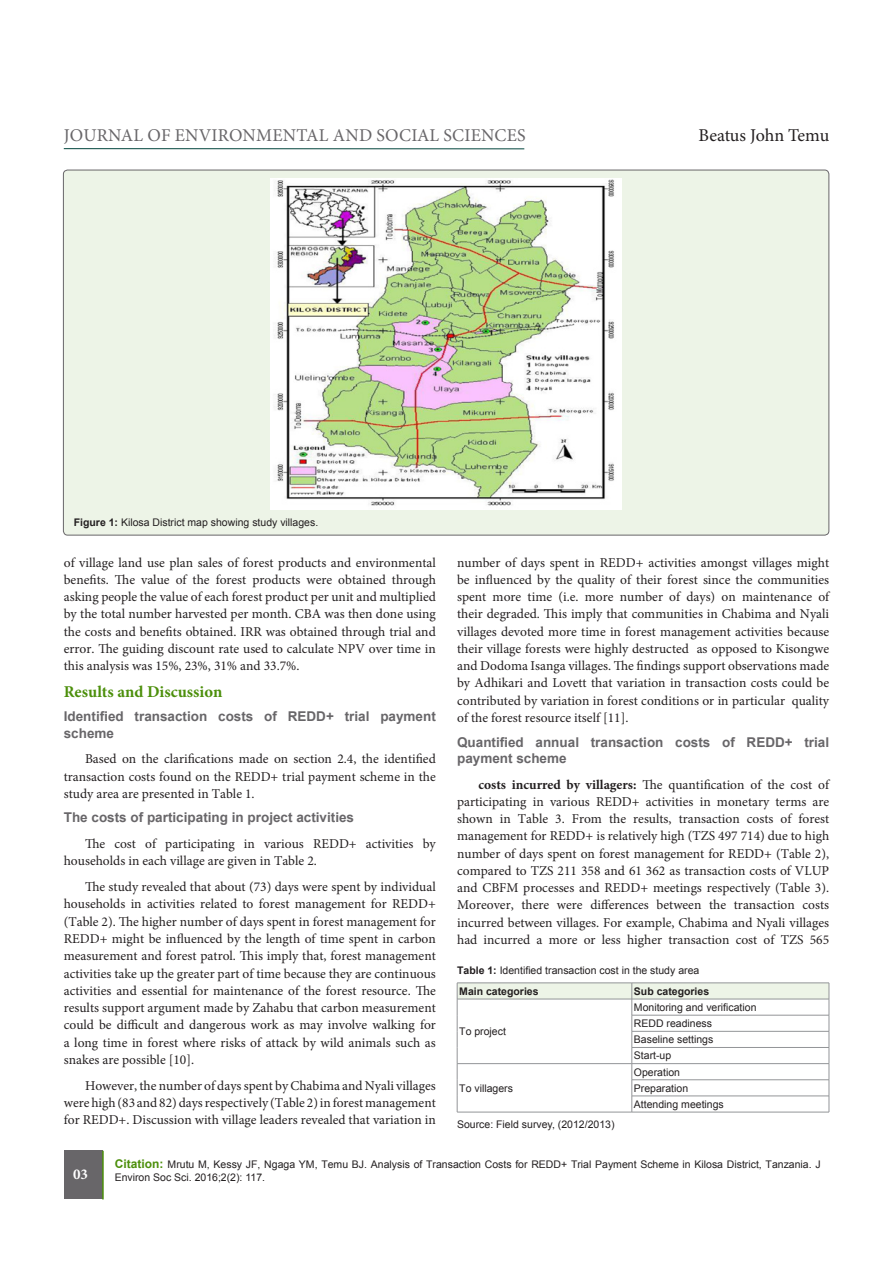
<style>
.page{position:relative;width:893px;height:1263px;background:#fff}
.page>*{position:absolute;margin:0;border:0;box-sizing:border-box;transform-origin:0 0}
.t1{font:18px "Minion Pro";letter-spacing:.01em;color:#686669}
.t2{font:18px "Minion Pro";letter-spacing:-.005em;color:#231f20}
.t3{font:700 16.5px "Minion Pro";color:#4c8f0b}
.t4{font:700 15px "Minion Pro";color:#fff}
.t5{font:13.5px/17.2px "Minion Pro";color:#231f20;text-align:justify}
.subsideheadding{font:700 13.5px/16.2px "Arial";color:#686669}
.t6{font:10.5px "Arial";color:#231f20}
.t7{font:700 10.5px "Arial";color:#231f20}
.s1{font-weight:700}
.s2{font-weight:700;font-size:12px;color:#4c8f0b}
</style>
<div class="page">
<hr style="left:64px;top:148px;width:460px;height:1px;background:#00443c">
<div style="left:64px;top:1151px;width:38px;height:48px;background:#686669"></div>
<hr style="left:102px;top:1151px;width:2px;height:48px;background:#4c8f0b">
<div style="left:63px;top:170px;width:766px;height:365px;background:#edf4e7;border-radius:4px"></div>
<img style="left:270px;top:179px;width:351px;height:330px">
<hr style="left:457px;top:982px;width:175px;height:1px;background:#939598">
<hr style="left:632px;top:982px;width:197px;height:1px;background:#939598">
<svg style="left:457px;top:983px;width:373px;height:129px"></svg>
<hr style="left:457px;top:1112px;width:175px;height:1px;background:#939598">
<hr style="left:632px;top:1112px;width:197px;height:1px;background:#939598">
<h1 class="t1" style="left:64px;top:123px;width:463px">JOURNAL OF ENVIRONMENTAL AND SOCIAL SCIENCES</h1>
<h1 class="t2" style="left:698px;top:123px;width:132px">Beatus John Temu</h1>
<p class="t6" style="left:74px;top:515px;width:246px"><span class="s1">Figure 1:</span> Kilosa District map showing study villages.</p>
<p class="t5" style="left:64px;top:554px;width:374px">of village land use plan sales of forest products and environmental benefits. The value of the forest products were obtained through asking people the value of each forest product per unit and multiplied by the total number harvested per month. CBA was then done using the costs and benefits obtained. IRR was obtained through trial and error. The guiding discount rate used to calculate NPV over time in this analysis was 15%, 23%, 31% and 33.7%.</p>
<p class="t3" style="left:64px;top:680px;width:160px">Results and Discussion</p>
<p class="subsideheadding" style="left:64px;top:709px;width:374px">Identified transaction costs of REDD+ trial payment scheme</p>
<p class="t5" style="left:64px;top:750px;width:374px;text-indent:21px">Based on the clarifications made on section 2.4, the identified transaction costs found on the REDD+ trial payment scheme in the study area are presented in Table 1.</p>
<p class="subsideheadding" style="left:64px;top:810px;width:292px">The costs of participating in project activities</p>
<p class="t5" style="left:64px;top:835px;width:374px;text-indent:21px">The cost of participating in various REDD+ activities by households in each village are given in Table 2.</p>
<p class="t5" style="left:64px;top:878px;width:374px;text-indent:21px">The study revealed that about (73) days were spent by individual households in activities related to forest management for REDD+ (Table 2). The higher number of days spent in forest management for REDD+ might be influenced by the length of time spent in carbon measurement and forest patrol. This imply that, forest management activities take up the greater part of time because they are continuous activities and essential for maintenance of the forest resource. The results support argument made by Zahabu that carbon measurement could be difficult and dangerous work as may involve walking for a long time in forest where risks of attack by wild animals such as snakes are possible [10].</p>
<p class="t5" style="left:64px;top:1077px;width:374px;text-indent:21px">However, the number of days spent by Chabima and Nyali villages were high (83 and 82) days respectively (Table 2) in forest management for REDD+. Discussion with village leaders revealed that variation in</p>
<p class="t5" style="left:457px;top:554px;width:374px">number of days spent in REDD+ activities amongst villages might be influenced by the quality of their forest since the communities spent more time (i.e. more number of days) on maintenance of their degraded. This imply that communities in Chabima and Nyali villages devoted more time in forest management activities because their village forests were highly destructed as opposed to Kisongwe and Dodoma Isanga villages. The findings support observations made by Adhikari and Lovett that variation in transaction costs could be contributed by variation in forest conditions or in particular quality of the forest resource itself [11].</p>
<p class="subsideheadding" style="left:457px;top:734px;width:374px">Quantified annual transaction costs of REDD+ trial payment scheme</p>
<p class="t5" style="left:457px;top:776px;width:374px;text-indent:21px"><span class="s1">costs incurred by villagers:</span> The quantification of the cost of participating in various REDD+ activities in monetary terms are shown in Table 3. From the results, transaction costs of forest management for REDD+ is relatively high (TZS 497 714) due to high number of days spent on forest management for REDD+ (Table 2), compared to TZS 211 358 and 61 362 as transaction costs of VLUP and CBFM processes and REDD+ meetings respectively (Table 3).<br>Moreover, there were differences between the transaction costs incurred between villages. For example, Chabima and Nyali villages had incurred a more or less higher transaction cost of TZS 565</p>
<p class="t6" style="left:457px;top:963px;width:244px"><span class="s1">Table 1:</span> Identified transaction cost in the study area</p>
<p class="t7" style="left:459px;top:984px;width:81px">Main categories</p>
<p class="t7" style="left:634px;top:984px;width:77px">Sub categories</p>
<p class="t6" style="left:459px;top:1024px;width:48px">To project</p>
<p class="t6" style="left:634px;top:1000px;width:124px">Monitoring and verification</p>
<p class="t6" style="left:634px;top:1016px;width:80px">REDD readiness</p>
<p class="t6" style="left:634px;top:1032px;width:81px">Baseline settings</p>
<p class="t6" style="left:634px;top:1048px;width:39px">Start-up</p>
<p class="t6" style="left:459px;top:1081px;width:55px">To villagers</p>
<p class="t6" style="left:457px;top:1117px;width:159px">Source: Field survey, (2012/2013)</p>
<p class="t6" style="left:634px;top:1064px;width:48px">Operation</p>
<p class="t6" style="left:634px;top:1081px;width:56px">Preparation</p>
<p class="t6" style="left:634px;top:1097px;width:91px">Attending meetings</p>
<p class="t6" style="left:115px;top:1157px;width:707px"><span class="s2">Citation:</span> Mrutu M, Kessy JF, Ngaga YM, Temu BJ. Analysis of Transaction Costs for REDD+ Trial Payment Scheme in Kilosa District, Tanzania. J</p>
<p class="t4" style="left:73px;top:1164px;width:16px">03</p>
<p class="t6" style="left:115px;top:1170px;width:152px">Environ Soc Sci. 2016;2(2): 117.</p>
</div>
